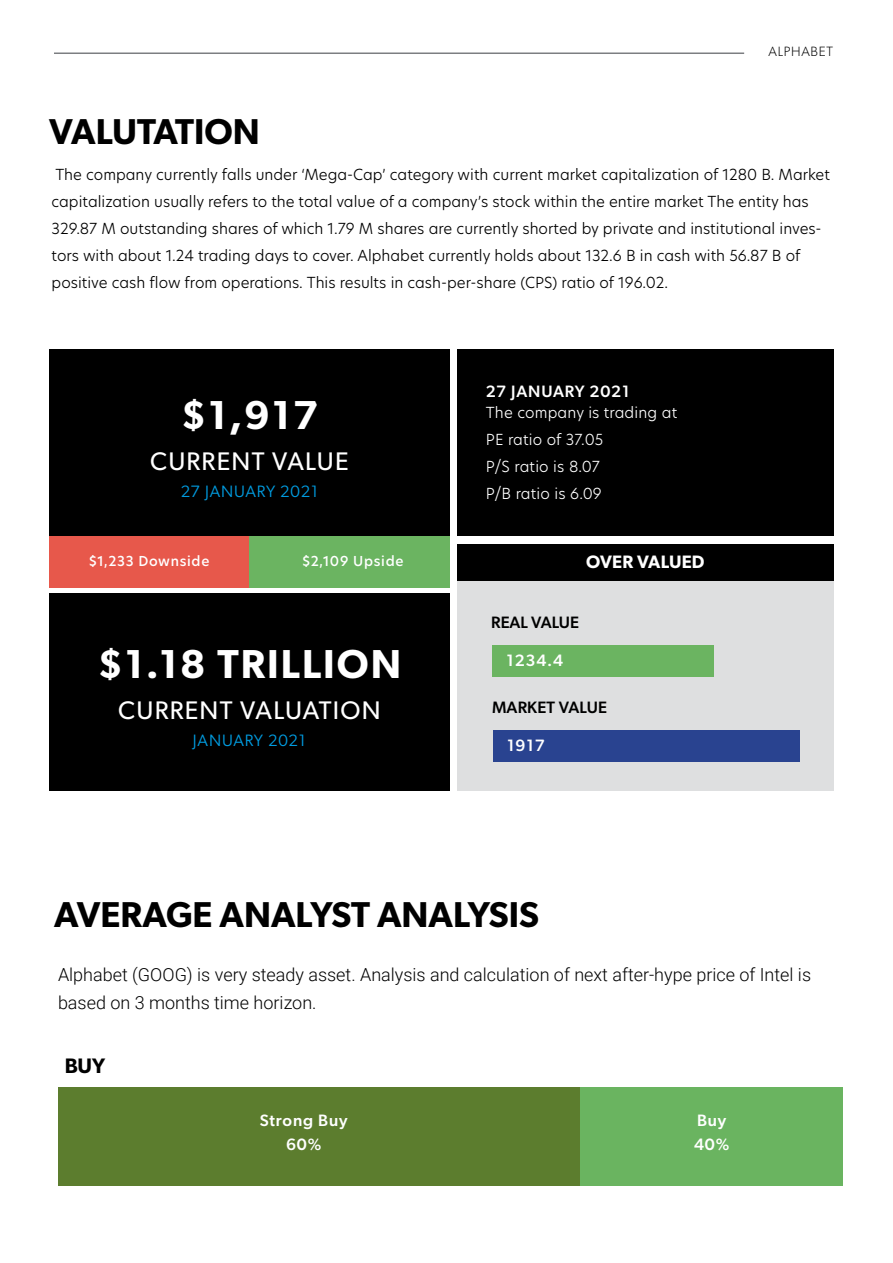
<style>
.page{position:relative;width:893px;height:1263px;background:#fff}
.page>*{position:absolute;margin:0;border:0;box-sizing:border-box;transform-origin:0 0}
.t1{font:600 40.5px "Gibson";letter-spacing:.05em;color:#fff}
.t2{font:600 36px "Gibson";color:#000}
.t3{font:25.5px "Gibson";letter-spacing:.05em;color:#fff}
.t4{font:600 21px "Gibson";color:#000}
.t5{font:300 18px/28.5px "Roboto";color:#000}
.t6{font:600 18px "Gibson";letter-spacing:.01em;color:#fff}
.t7{font:500 16.5px/24px "Gibson";letter-spacing:.05em;color:#fff;text-align:center}
.t8{font:16.5px "Gibson";letter-spacing:.05em;color:#009bdf}
.t9{font:500 16.5px "Gibson";color:#000}
.t10{font:300 15px/27px "Hero New";color:#000}
.t11{font:300 15px/27px "Hero New";letter-spacing:.01em;color:#fff}
.t12{font:500 13.5px "Hero New";letter-spacing:.05em;color:#fff}
.t13{font:300 13.5px "Gibson";letter-spacing:.05em;color:#000}
</style>
<div class="page">
<div style="left:58px;top:1087px;width:522px;height:99px;background:#5c7d2e"></div>
<hr style="left:54px;top:53px;width:690px;height:1px;background:#7c7e81">
<div style="left:49px;top:349px;width:401px;height:238px;background:#000"></div>
<div style="left:49px;top:593px;width:401px;height:198px;background:#000"></div>
<div style="left:457px;top:581px;width:376px;height:210px;background:#dedfe0"></div>
<div style="left:457px;top:349px;width:376px;height:187px;background:#000"></div>
<div style="left:49px;top:536px;width:200px;height:51px;background:#e7584b"></div>
<div style="left:249px;top:536px;width:201px;height:51px;background:#6bb461"></div>
<div style="left:492px;top:645px;width:221px;height:31px;background:#6bb461"></div>
<div style="left:493px;top:730px;width:306px;height:31px;background:#294390"></div>
<div style="left:457px;top:544px;width:376px;height:37px;background:#000"></div>
<div style="left:580px;top:1087px;width:263px;height:99px;background:#6ab460"></div>
<h2 class="t2" style="left:49px;top:110px;width:212px">VALUTATION</h2>
<p class="t13" style="left:769px;top:43px;width:66px">ALPHABET</p>
<p class="t10" style="left:52px;top:161px;width:780px">The company currently falls under ‘Mega-Cap’ category with current market capitalization of 1280 B. Market capitalization usually refers to the total value of a company’s stock within the entire market The entity has 329.87 M outstanding shares of which 1.79 M shares are currently shorted by private and institutional inves&shy;tors with about 1.24 trading days to cover. Alphabet currently holds about 132.6 B in cash with 56.87 B of positive cash flow from operations. This results in cash-per-share (CPS) ratio of 196.02.</p>
<h1 class="t1" style="left:181px;top:390px;width:139px">$1,917</h1>
<h3 class="t3" style="left:150px;top:446px;width:200px">CURRENT VALUE</h3>
<p class="t8" style="left:181px;top:481px;width:139px">27 JANUARY 2021</p>
<p class="t12" style="left:89px;top:552px;width:122px">$1,233 Downside</p>
<p class="t12" style="left:303px;top:552px;width:102px">$2,109 Upside</p>
<h1 class="t1" style="left:98px;top:640px;width:305px">$1.18 TRILLION</h1>
<h3 class="t3" style="left:118px;top:695px;width:264px">CURRENT VALUATION</h3>
<p class="t8" style="left:193px;top:731px;width:114px">JANUARY 2021</p>
<p class="t7" style="left:486px;top:378px;width:145px">27 JANUARY 2021</p>
<p class="t11" style="left:486px;top:399px;width:193px">The company is trading at<br>PE ratio of 37.05<br>P/S ratio is 8.07<br>P/B ratio is 6.09</p>
<p class="t6" style="left:586px;top:551px;width:120px">OVER VALUED</p>
<p class="t9" style="left:491px;top:612px;width:89px">REAL VALUE</p>
<p class="t7" style="left:506px;top:648px;width:58px">1234.4</p>
<p class="t9" style="left:492px;top:697px;width:117px">MARKET VALUE</p>
<p class="t7" style="left:507px;top:733px;width:39px">1917</p>
<h2 class="t2" style="left:54px;top:893px;width:487px">AVERAGE ANALYST ANALYSIS</h2>
<p class="t5" style="left:58px;top:959px;width:755px">Alphabet (GOOG) is very steady asset. Analysis and calculation of next after-hype price of Intel is based on 3 months time horizon.</p>
<h3 class="t4" style="left:65px;top:1053px;width:42px">BUY</h3>
<p class="t7" style="left:260px;top:1107px;width:89px">Strong Buy<br>60%</p>
<p class="t7" style="left:694px;top:1107px;width:37px;text-align:left">Buy<br>40%</p>
</div>
